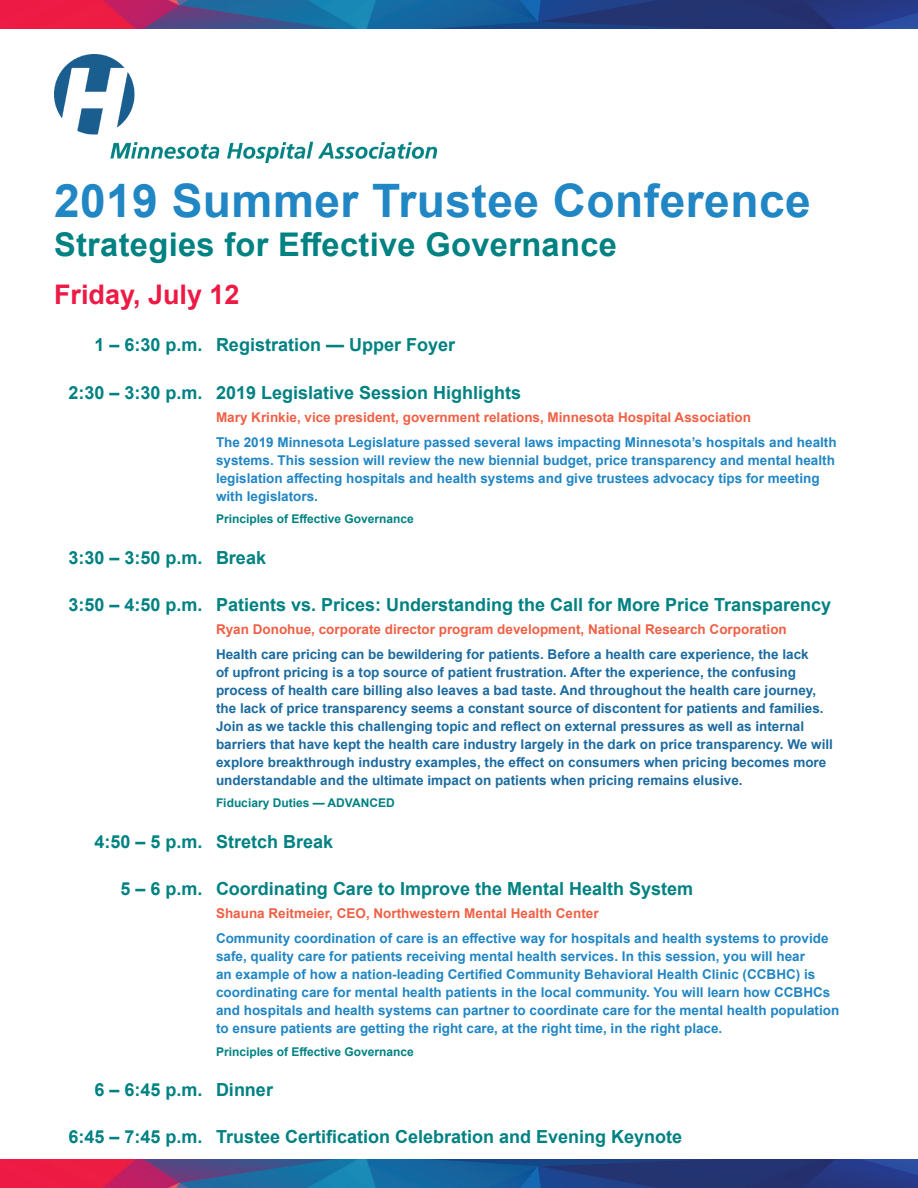
<style>
.page{position:relative;width:918px;height:1188px;background:#fff}
.page>*{position:absolute;margin:0;border:0;box-sizing:border-box;transform-origin:0 0}
.Cover_Heading_2{font:700 46.2px "Arial";letter-spacing:.01em;color:#2086c4}
.Cover_Heading_2-2{font:700 32.7px "Arial";letter-spacing:.01em;color:#008182}
.Date{font:700 27px "Arial";color:#ed1a45}
.Time_and_Title{font:700 18px "Arial";color:#008182}
.Text{font:700 13.5px/18px "Arial";color:#2086c4}
.Text_Blue{font:700 13.5px/18px "Arial";color:#1b6ba0}
.Speaker{font:700 13.5px "Arial";color:#f06045}
.CE{font:700 12px "Arial";color:#008182}
</style>
<div class="page">
<img style="left:54px;top:54px;width:382px;height:109px">
<img style="left:0;top:1160px;width:918px;height:28px">
<img style="left:0;top:0;width:918px;height:28px">
<p class="Cover_Heading_2" style="left:54px;top:168px;width:758px">2019 Summer Trustee Conference</p>
<p class="Cover_Heading_2-2" style="left:54px;top:221px;width:564px">Strategies for Effective Governance</p>
<p class="Date" style="left:54px;top:276px;width:187px">Friday, July 12</p>
<p class="Time_and_Title" style="left:94px;top:332px;width:362px">1 – 6:30 p.m. Registration — Upper Foyer</p>
<p class="Time_and_Title" style="left:68px;top:380px;width:454px">2:30 – 3:30 p.m. 2019 Legislative Session Highlights</p>
<p class="Speaker" style="left:216px;top:408px;width:537px">Mary Krinkie, vice president, government relations, Minnesota Hospital Association</p>
<p class="Text" style="left:216px;top:433px;width:622px">The 2019 Minnesota Legislature passed several laws impacting Minnesota’s hospitals and health systems. This session will review the new biennial budget, price transparency and mental health legislation affecting hospitals and health systems and give trustees advocacy tips for meeting with legislators.</p>
<p class="CE" style="left:216px;top:510px;width:199px">Principles of Effective Governance</p>
<p class="Time_and_Title" style="left:68px;top:545px;width:199px">3:30 – 3:50 p.m. Break</p>
<p class="Time_and_Title" style="left:68px;top:592px;width:764px">3:50 – 4:50 p.m. Patients vs. Prices: Understanding the Call for More Price Transparency</p>
<p class="Speaker" style="left:216px;top:620px;width:572px">Ryan Donohue, corporate director program development, National Research Corporation</p>
<p class="Text_Blue" style="left:216px;top:645px;width:618px">Health care pricing can be bewildering for patients. Before a health care experience, the lack<br>of upfront pricing is a top source of patient frustration. After the experience, the confusing process of health care billing also leaves a bad taste. And throughout the health care journey, the lack of price transparency seems a constant source of discontent for patients and families.<br>Join as we tackle this challenging topic and reflect on external pressures as well as internal barriers that have kept the health care industry largely in the dark on price transparency. We will explore breakthrough industry examples, the effect on consumers when pricing becomes more understandable and the ultimate impact on patients when pricing remains elusive.</p>
<p class="CE" style="left:216px;top:795px;width:180px">Fiduciary Duties — ADVANCED</p>
<p class="Time_and_Title" style="left:94px;top:829px;width:240px">4:50 – 5 p.m. Stretch Break</p>
<p class="Time_and_Title" style="left:120px;top:876px;width:574px">5 – 6 p.m. Coordinating Care to Improve the Mental Health System</p>
<p class="Speaker" style="left:216px;top:904px;width:384px">Shauna Reitmeier, CEO, Northwestern Mental Health Center</p>
<p class="Text" style="left:216px;top:929px;width:625px">Community coordination of care is an effective way for hospitals and health systems to provide safe, quality care for patients receiving mental health services. In this session, you will hear<br>an example of how a nation-leading Certified Community Behavioral Health Clinic (CCBHC) is coordinating care for mental health patients in the local community. You will learn how CCBHCs and hospitals and health systems can partner to coordinate care for the mental health population to ensure patients are getting the right care, at the right time, in the right place.</p>
<p class="CE" style="left:216px;top:1043px;width:199px">Principles of Effective Governance</p>
<p class="Time_and_Title" style="left:94px;top:1077px;width:180px">6 – 6:45 p.m. Dinner</p>
<p class="Time_and_Title" style="left:68px;top:1124px;width:615px">6:45 – 7:45 p.m. Trustee Certification Celebration and Evening Keynote</p>
</div>
